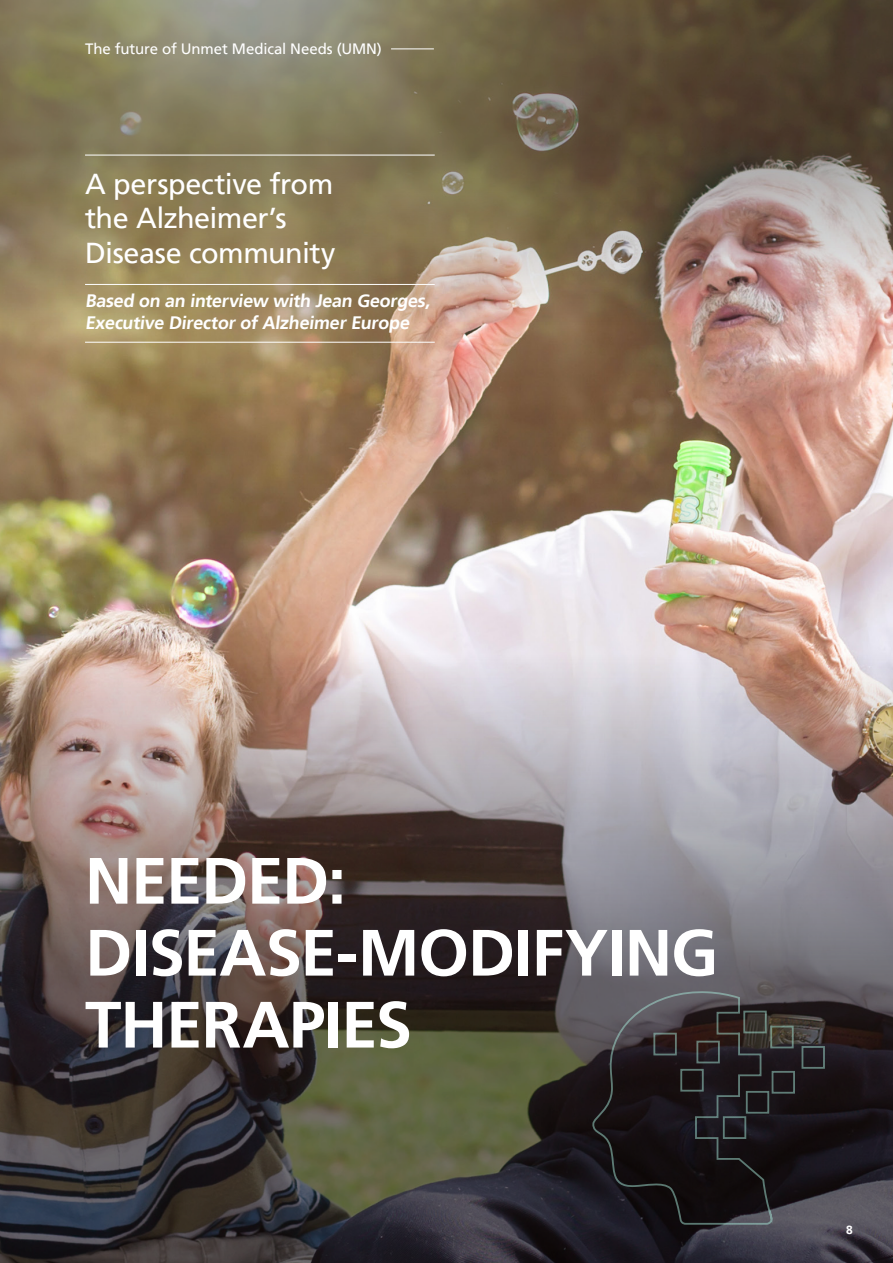
<style>
.page{position:relative;width:893px;height:1263px;background:#fff}
.page>*{position:absolute;margin:0;border:0;box-sizing:border-box;transform-origin:0 0}
.t1{font:700 65.4px/72px "Frutiger LT";letter-spacing:-.015em;color:#fff}
.heading{font:28.8px/34.5px "Frutiger LT";letter-spacing:-.015em;color:#fff}
.t2{font:700 18px/22.5px "Frutiger LT";color:#fff}
.heading-2{font:15px "Frutiger LT";letter-spacing:-.005em;color:#fff}
.t3{font:700 12px "Frutiger LT";color:#fff}
</style>
<div class="page">
<img style="left:0;top:425px;width:893px;height:45px">
<img style="left:0;top:470px;width:893px;height:793px">
<svg style="left:0;top:0;width:893px;height:425px;background:#8d7a5f"></svg>
<hr style="left:391px;top:49px;width:43px;height:1px;background:#fff">
<hr style="left:85px;top:155px;width:350px;height:1px;background:#fff">
<hr style="left:85px;top:284px;width:350px;height:1px;background:#fff">
<hr style="left:85px;top:342px;width:350px;height:1px;background:#fff">
<svg style="left:591px;top:990px;width:183px;height:236px;background:#272326"></svg>
<p class="heading-2" style="left:85px;top:40px;width:298px">The future of Unmet Medical Needs (UMN)</p>
<p class="heading" style="left:85px;top:167px;width:252px">A perspective from the Alzheimer’s<br>Disease community</p>
<p class="t2" style="left:85px;top:289px;width:349px">Based on an interview with Jean Georges,<br>Executive Director of Alzheimer Europe</p>
<p class="t1" style="left:85px;top:845px;width:635px">NEEDED:<br>DISEASE-MODIFYING<br>THERAPIES</p>
<p class="t3" style="left:846px;top:1222px;width:8px">8</p>
</div>
